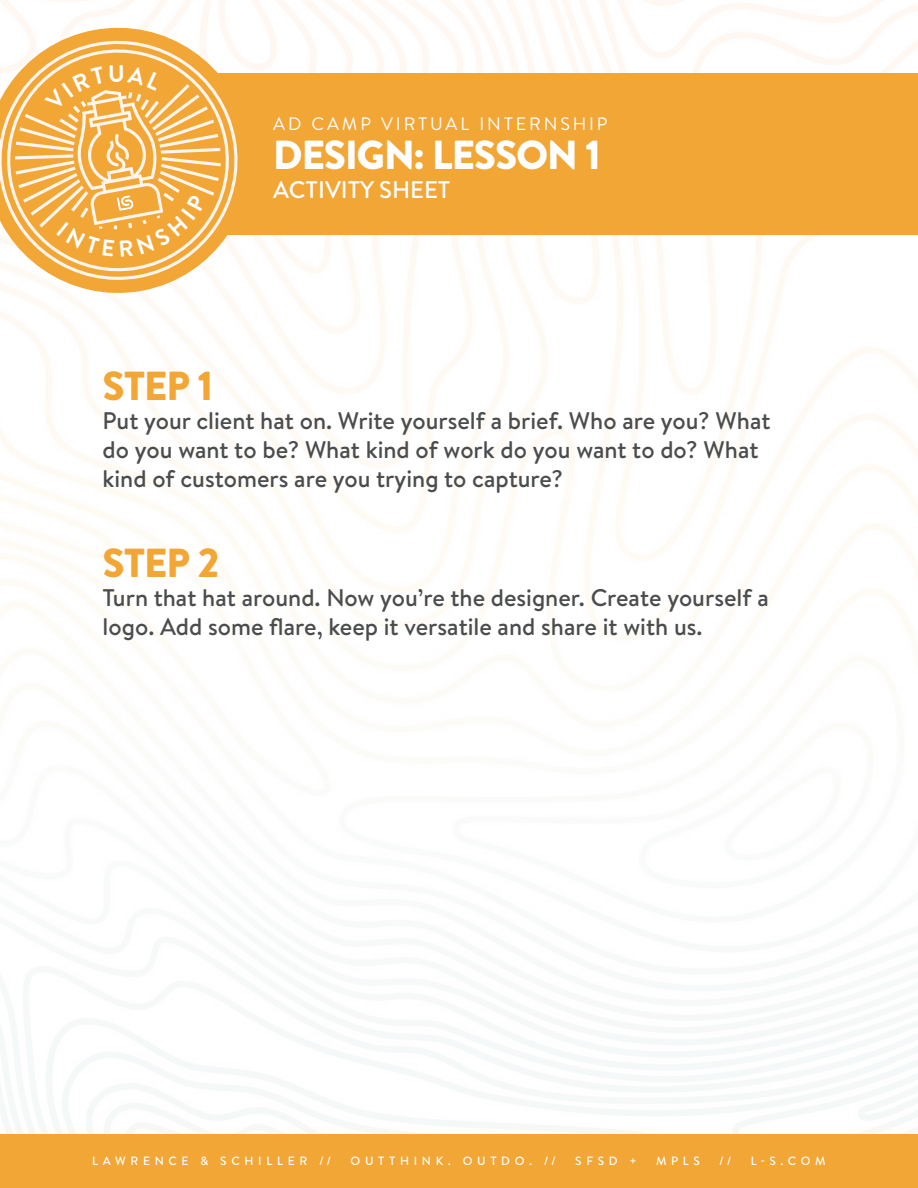
<style>
.page{position:relative;width:918px;height:1188px;background:#fff}
.page>*{position:absolute;margin:0;border:0;box-sizing:border-box;transform-origin:0 0}
.t1{font:900 40.5px "Brandon Text";letter-spacing:-.03em;color:#fff}
.t2{font:900 40.5px "Brandon Text";letter-spacing:-.03em;color:#f2a636}
.t3{font:500 24px/28.8px "Brandon Text";color:#4b4c4d}
.t4{font:500 24px "Brandon Text";color:#fff}
.t5{font:18px "Brandon Text";letter-spacing:.16em;color:#fff}
.t6{font:500 12px "Brandon Text";letter-spacing:.39em;color:#fff}
</style>
<div class="page">
<div style="left:180px;top:73px;width:738px;height:162px;background:#f2a636"></div>
<svg style="left:1px;top:17px;width:261px;height:287px"></svg>
<svg style="left:0;top:31px;width:248px;height:259px"></svg>
<div style="left:0;top:1134px;width:918px;height:54px;background:#f2a636"></div>
<svg style="left:15px;top:65px;width:206px;height:192px"></svg>
<p class="t5" style="left:273px;top:112px;width:336px">AD CAMP VIRTUAL INTERNSHIP</p>
<p class="t1" style="left:273px;top:127px;width:329px">DESIGN: LESSON 1</p>
<p class="t4" style="left:273px;top:173px;width:179px">ACTIVITY SHEET</p>
<p class="t2" style="left:103px;top:358px;width:112px">STEP 1</p>
<p class="t3" style="left:103px;top:406px;width:669px">Put your client hat on. Write yourself a brief. Who are you? What do you want to be? What kind of work do you want to do? What kind of customers are you trying to capture?</p>
<p class="t2" style="left:103px;top:534px;width:119px">STEP 2</p>
<p class="t3" style="left:103px;top:583px;width:668px">Turn that hat around. Now you’re the designer. Create yourself a logo. Add some flare, keep it versatile and share it with us.</p>
<p class="t6" style="left:92px;top:1153px;width:241px">LAWRENCE &amp; SCHILLER //</p>
<p class="t6" style="left:351px;top:1153px;width:207px">OUTTHINK. OUTDO. //</p>
<p class="t6" style="left:575px;top:1153px;width:63px">SFSD +</p>
<p class="t6" style="left:656px;top:1153px;width:46px">MPLS</p>
<p class="t6" style="left:719px;top:1153px;width:14px">//</p>
<p class="t6" style="left:751px;top:1153px;width:76px">L-S.COM</p>
</div>
